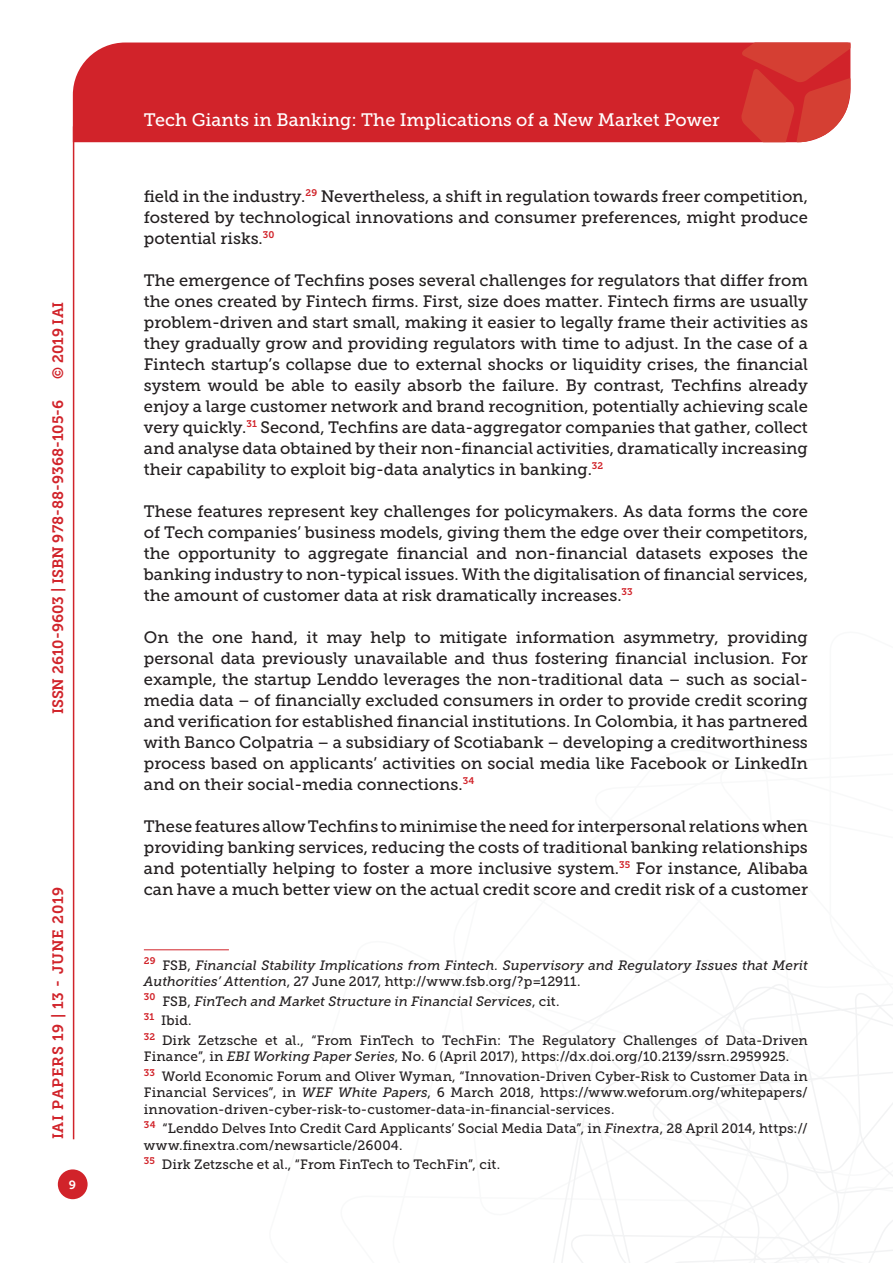
<style>
.page{position:relative;width:893px;height:1263px;background:#fff}
.page>*{position:absolute;margin:0;border:0;box-sizing:border-box;transform-origin:0 0}
.t1{font:18px "Museo Slab 500";color:#fff}
.Testo{font:16.5px/21px "Museo Slab 500";color:#231f20;text-align:justify}
.t2{font:15px "Museo Slab 700";color:#d1232a}
.t3{font:15px "Museo Slab 700";letter-spacing:.05em;color:#d1232a}
.Nota{font:13.5px/16.2px "Museo Slab 500";letter-spacing:.01em;color:#231f20}
.Nota-2{font:italic 13.5px/16.2px "Museo Slab 500";color:#231f20}
.t4{font:12px "Museo Slab 700";color:#fff}
.s1{font-style:normal}
.s2{font-style:italic}
</style>
<div class="page">
<svg style="left:553px;top:960px;width:340px;height:303px"></svg>
<div style="left:73px;top:43px;width:668px;height:99px;background:#d1232a"></div>
<svg style="left:741px;top:43px;width:109px;height:99px;background:#d6413a"></svg>
<div style="left:58px;top:1169px;width:30px;height:30px;background:#d1232a;border-radius:50%"></div>
<hr style="left:73px;top:126px;width:1px;height:1013px;background:#d1232a">
<hr style="left:144px;top:949px;width:85px;height:1px;background:#d1232a">
<p class="t2" style="left:50px;top:379px;width:79px;rotate:-90deg">© 2019 IAI</p>
<p class="t2" style="left:49px;top:714px;width:316px;rotate:-90deg">ISSN 2610-9603 | ISBN 978-88-9368-105-6</p>
<p class="t3" style="left:50px;top:1139px;width:254px;rotate:-90deg">IAI PAPERS 19 | 13 - JUNE 2019</p>
<p class="t4" style="left:69px;top:1178px;width:9px">9</p>
<p class="t1" style="left:144px;top:110px;width:577px">Tech Giants in Banking: The Implications of a New Market Power</p>
<p class="Testo" style="left:144px;top:186px;width:666px">field in the industry.<sup>29</sup> Nevertheless, a shift in regulation towards freer competition, fostered by technological innovations and consumer preferences, might produce potential risks.<sup>30</sup></p>
<p class="Testo" style="left:144px;top:270px;width:666px">The emergence of Techfins poses several challenges for regulators that differ from the ones created by Fintech firms. First, size does matter. Fintech firms are usually problem-driven and start small, making it easier to legally frame their activities as they gradually grow and providing regulators with time to adjust. In the case of a Fintech startup’s collapse due to external shocks or liquidity crises, the financial system would be able to easily absorb the failure. By contrast, Techfins already enjoy a large customer network and brand recognition, potentially achieving scale very quickly.<sup>31</sup> Second, Techfins are data-aggregator companies that gather, collect and analyse data obtained by their non-financial activities, dramatically increasing their capability to exploit big-data analytics in banking.<sup>32</sup></p>
<p class="Testo" style="left:144px;top:501px;width:666px">These features represent key challenges for policymakers. As data forms the core of Tech companies’ business models, giving them the edge over their competitors, the opportunity to aggregate financial and non-financial datasets exposes the banking industry to non-typical issues. With the digitalisation of financial services, the amount of customer data at risk dramatically increases.<sup>33</sup></p>
<p class="Testo" style="left:144px;top:627px;width:666px">On the one hand, it may help to mitigate information asymmetry, providing personal data previously unavailable and thus fostering financial inclusion. For example, the startup Lenddo leverages the non-traditional data – such as social&shy;media data – of financially excluded consumers in order to provide credit scoring and verification for established financial institutions. In Colombia, it has partnered with Banco Colpatria – a subsidiary of Scotiabank – developing a creditworthiness process based on applicants’ activities on social media like Facebook or LinkedIn and on their social-media connections.<sup>34</sup></p>
<p class="Testo" style="left:144px;top:816px;width:666px">These features allow Techfins to minimise the need for interpersonal relations when providing banking services, reducing the costs of traditional banking relationships and potentially helping to foster a more inclusive system.<sup>35</sup> For instance, Alibaba can have a much better view on the actual credit score and credit risk of a customer</p>
<p class="Nota-2" style="left:144px;top:957px;width:665px"><sup>29</sup> <span class="s1">FSB,</span> Financial Stability Implications from Fintech. Supervisory and Regulatory Issues that Merit<br>Authorities’ Attention<span class="s1">, 27 June 2017, http://www.fsb.org/?p=12911.</span></p>
<p class="Nota-2" style="left:144px;top:993px;width:417px"><sup>30</sup> <span class="s1">FSB,</span> FinTech and Market Structure in Financial Services<span class="s1">, cit.</span></p>
<p class="Nota" style="left:144px;top:1013px;width:49px"><sup>31</sup> Ibid.</p>
<p class="Nota" style="left:144px;top:1032px;width:666px"><sup>32</sup> Dirk Zetzsche et al., “From FinTech to TechFin: The Regulatory Challenges of Data-Driven<br>Finance”, in <span class="s2">EBI Working Paper Series</span>, No. 6 (April 2017), https://dx.doi.org/10.2139/ssrn.2959925.</p>
<p class="Nota" style="left:144px;top:1068px;width:666px;text-align:justify"><sup>33</sup> World Economic Forum and Oliver Wyman, “Innovation-Driven Cyber-Risk to Customer Data in Financial Services”, in <span class="s2">WEF White Papers</span>, 6 March 2018, https://www.weforum.org/whitepapers/ innovation-driven-cyber-risk-to-customer-data-in-financial-services.</p>
<p class="Nota" style="left:144px;top:1121px;width:666px"><sup>34</sup> “Lenddo Delves Into Credit Card Applicants’ Social Media Data”, in <span class="s2">Finextra</span>, 28 April 2014, https:// www.finextra.com/newsarticle/26004.</p>
<p class="Nota" style="left:144px;top:1157px;width:358px"><sup>35</sup> Dirk Zetzsche et al., “From FinTech to TechFin”, cit.</p>
</div>
